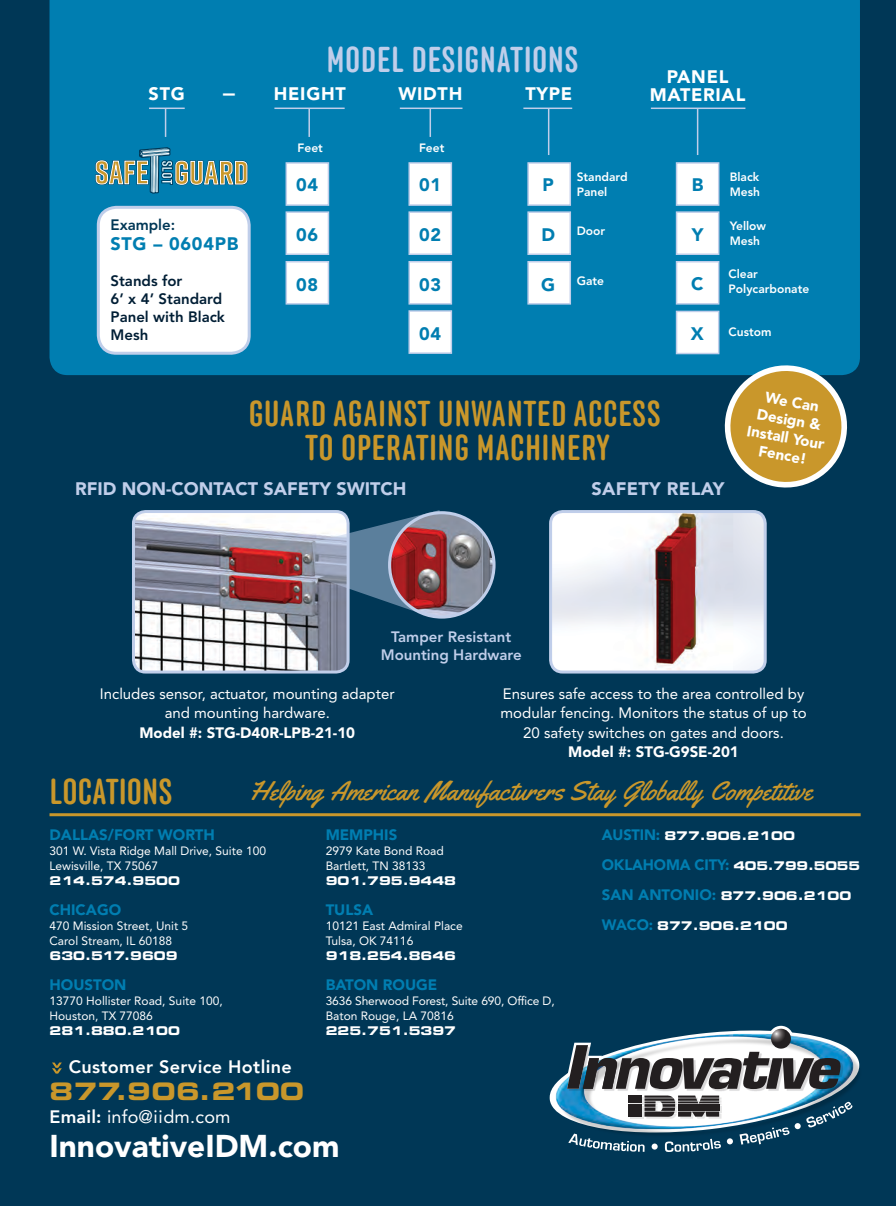
<style>
.page{position:relative;width:896px;height:1206px;background:#003756}
.page>*{position:absolute;margin:0;border:0;box-sizing:border-box;transform-origin:0 0}
.t1{font:500 36px/34.5px "Anchor";letter-spacing:.03em;color:#c9972b;text-align:center}
.t2{font:500 36px "Anchor";letter-spacing:.03em;color:#c0ceea}
.t3{font:900 31.5px "Avenir";color:#fff}
.t4{font:27px "Yellowtail";color:#c9972b}
.t5{font:24px "Eurostile LT Std Bold Ex 2";color:#c9972b}
.t6{font:900 18px "Avenir LT Std";letter-spacing:.04em;color:#fff}
.t7{font:900 18px "Avenir LT Std";letter-spacing:.04em;color:#007eb1}
.t8{font:900 18px "Avenir LT Std";color:#c0ceea}
.t9{font:800 18px "Avenir";letter-spacing:.02em;color:#fff}
.t10{font:18px "Avenir LT Std";letter-spacing:.01em;color:#fff}
.t11{font:900 18px "Avenir LT Std";letter-spacing:.02em;color:#c0ceea}
.t12{font:900 18px "Avenir LT Std";letter-spacing:.04em;color:#fff;scale:1.31 1}
.t13{font:15px/19.5px "Avenir LT Std";color:#fff;text-align:center}
.t14{font:900 15px "Avenir LT Std";color:#007eb1}
.t15{font:900 15px/18px "Avenir LT Std";color:#fff;text-align:center}
.t16{font:800 15px/18px "Avenir LT Std";color:#001e35}
.t17{font:800 15px/18px "Avenir LT Std";color:#c0ceea;text-align:center}
.t18{font:800 15px "Avenir LT Std";color:#003756}
.t19{font:12px/15px "Avenir LT Std";color:#fff}
.t20{font:12px "Eurostile LT Std Bold Ex 2";color:#fff}
.t21{font:800 12px/15px "Avenir LT Std";color:#fff}
.s1{font-family:"Avenir";font-weight:800}
.s2{font-family:"Avenir LT Std";font-weight:900;font-size:15px;color:#007eb1}
.s3{font-family:"Eurostile LT Std Bold Ex 2";font-weight:400;font-size:12px;color:#fff}
</style>
<div class="page">
<div style="left:50px;top:0;width:810px;height:375px;background:#007eb1"></div>
<div style="left:408px;top:162px;width:44px;height:44px;background:#fff;border:2px solid #c0ceea"></div>
<div style="left:408px;top:211px;width:44px;height:44px;background:#fff;border:2px solid #c0ceea"></div>
<div style="left:408px;top:261px;width:44px;height:44px;background:#fff;border:2px solid #c0ceea"></div>
<div style="left:408px;top:310px;width:44px;height:44px;background:#fff;border:2px solid #c0ceea"></div>
<div style="left:675px;top:162px;width:44px;height:44px;background:#fff;border:2px solid #c0ceea"></div>
<div style="left:675px;top:211px;width:44px;height:44px;background:#fff;border:2px solid #c0ceea"></div>
<div style="left:675px;top:261px;width:44px;height:44px;background:#fff;border:2px solid #c0ceea"></div>
<div style="left:675px;top:311px;width:44px;height:43px;background:#fff;border:2px solid #c0ceea"></div>
<div style="left:527px;top:162px;width:44px;height:44px;background:#fff;border:2px solid #c0ceea"></div>
<div style="left:527px;top:211px;width:44px;height:44px;background:#fff;border:2px solid #c0ceea"></div>
<div style="left:527px;top:261px;width:44px;height:44px;background:#fff;border:2px solid #c0ceea"></div>
<div style="left:285px;top:261px;width:44px;height:44px;background:#fff;border:2px solid #c0ceea"></div>
<div style="left:285px;top:162px;width:44px;height:44px;background:#fff;border:2px solid #c0ceea"></div>
<div style="left:285px;top:211px;width:44px;height:44px;background:#fff;border:2px solid #c0ceea"></div>
<svg style="left:52px;top:1063px;width:10px;height:11px"></svg>
<svg style="left:549px;top:1030px;width:310px;height:122px"></svg>
<hr style="left:50px;top:813px;width:810px;height:3px;background:#c9972b">
<hr style="left:149px;top:108px;width:36px;height:1px;background:#c0ceea">
<hr style="left:274px;top:108px;width:70px;height:1px;background:#c0ceea">
<hr style="left:400px;top:108px;width:62px;height:1px;background:#c0ceea">
<hr style="left:651px;top:108px;width:94px;height:1px;background:#c0ceea">
<hr style="left:523px;top:108px;width:49px;height:1px;background:#c0ceea">
<svg style="left:165px;top:109px;width:1px;height:28px"></svg>
<hr style="left:308px;top:108px;width:2px;height:29px;background:#c0ceea">
<hr style="left:429px;top:108px;width:2px;height:29px;background:#c0ceea">
<hr style="left:548px;top:108px;width:1px;height:47px;background:#c0ceea">
<hr style="left:696px;top:108px;width:2px;height:47px;background:#c0ceea">
<div style="left:98px;top:207px;width:151px;height:146px;background:#fff;border-radius:18px"></div>
<div style="left:97px;top:206px;width:154px;height:149px;border:3px solid #c0ceea;border-radius:18px"></div>
<svg style="left:95px;top:147px;width:153px;height:47px;background:#488fa0"></svg>
<img style="left:136px;top:514px;width:211px;height:157px">
<div style="left:132px;top:510px;width:217px;height:164px;border:3px solid #c0ceea;border-radius:12px"></div>
<img style="left:553px;top:512px;width:212px;height:159px">
<div style="left:549px;top:510px;width:217px;height:164px;border:3px solid #c0ceea;border-radius:12px"></div>
<svg style="left:312px;top:510px;width:127px;height:107px"></svg>
<img style="left:389px;top:513px;width:105px;height:104px;border-radius:52px">
<div style="left:388px;top:511px;width:107px;height:108px;border:3px solid #c0ceea;border-radius:50%"></div>
<svg style="left:720px;top:360px;width:131px;height:128px"></svg>
<h3 class="t6" style="left:149px;top:83px;width:38px">STG</h3>
<h3 class="t12" style="left:223px;top:82px;width:11px">–</h3>
<p class="t18" style="left:110px;top:216px;width:66px">Example:</p>
<h3 class="t7" style="left:110px;top:233px;width:129px">STG – 0604PB</h3>
<p class="t16" style="left:110px;top:272px;width:116px">Stands for<br>6’ x 4’ Standard<br>Panel with Black<br>Mesh</p>
<h1 class="t2" style="left:327px;top:38px;width:253px">MODEL DESIGNATIONS</h1>
<h3 class="t6" style="left:666px;top:66px;width:63px">PANEL</h3>
<h3 class="t6" style="left:274px;top:83px;width:73px">HEIGHT</h3>
<h3 class="t6" style="left:398px;top:83px;width:65px">WIDTH</h3>
<h3 class="t6" style="left:525px;top:83px;width:48px">TYPE</h3>
<h3 class="t6" style="left:650px;top:84px;width:97px">MATERIAL</h3>
<p class="t21" style="left:297px;top:140px;width:27px">Feet</p>
<p class="t21" style="left:419px;top:140px;width:27px">Feet</p>
<p class="t21" style="left:576px;top:169px;width:52px">Standard<br>Panel</p>
<h3 class="t7" style="left:296px;top:174px;width:24px">04</h3>
<h3 class="t7" style="left:419px;top:174px;width:24px">01</h3>
<h3 class="t7" style="left:542px;top:174px;width:13px">P</h3>
<h3 class="t7" style="left:691px;top:174px;width:13px">B</h3>
<h3 class="t7" style="left:691px;top:224px;width:13px">Y</h3>
<h3 class="t7" style="left:691px;top:273px;width:14px">C</h3>
<h3 class="t7" style="left:691px;top:322px;width:14px">X</h3>
<p class="t21" style="left:576px;top:224px;width:30px">Door</p>
<h3 class="t7" style="left:296px;top:224px;width:24px">06</h3>
<h3 class="t7" style="left:419px;top:224px;width:24px">02</h3>
<h3 class="t7" style="left:541px;top:224px;width:15px">D</h3>
<h3 class="t7" style="left:296px;top:274px;width:24px">08</h3>
<h3 class="t7" style="left:419px;top:274px;width:24px">03</h3>
<h3 class="t7" style="left:419px;top:323px;width:24px">04</h3>
<p class="t21" style="left:576px;top:273px;width:29px">Gate</p>
<h3 class="t7" style="left:541px;top:274px;width:16px">G</h3>
<p class="t21" style="left:729px;top:169px;width:32px">Black<br>Mesh</p>
<p class="t21" style="left:729px;top:218px;width:38px">Yellow<br>Mesh</p>
<p class="t21" style="left:728px;top:267px;width:82px">Clear<br>Polycarbonate</p>
<p class="t21" style="left:728px;top:325px;width:44px">Custom</p>
<h1 class="t1" style="left:249px;top:396px;width:413px">GUARD AGAINST UNWANTED ACCESS<br>TO OPERATING MACHINERY</h1>
<p class="t15" style="left:755px;top:386px;width:80px;rotate:10deg">We Can<br>Design &amp;<br>Install Your<br>Fence!</p>
<h3 class="t8" style="left:75px;top:478px;width:333px">RFID NON-CONTACT SAFETY SWITCH</h3>
<h3 class="t11" style="left:591px;top:478px;width:134px">SAFETY RELAY</h3>
<p class="t17" style="left:381px;top:628px;width:142px">Tamper Resistant<br>Mounting Hardware</p>
<p class="t13" style="left:100px;top:684px;width:296px">Includes sensor, actuator, mounting adapter and mounting hardware.</p>
<p class="t15" style="left:139px;top:723px;width:217px">Model #: STG-D40R-LPB-21-10</p>
<p class="t13" style="left:500px;top:684px;width:308px">Ensures safe access to the area controlled by modular fencing. Monitors the status of up to<br>20 safety switches on gates and doors.</p>
<p class="t15" style="left:568px;top:743px;width:172px">Model #: STG-G9SE-201</p>
<h1 class="t1" style="left:50px;top:774px;width:124px">LOCATIONS</h1>
<h3 class="t4" style="left:249px;top:774px;width:564px">Helping American Manufacturers Stay Globally Competitive</h3>
<p class="t14" style="left:50px;top:825px;width:167px">DALLAS/FORT WORTH</p>
<p class="t19" style="left:50px;top:843px;width:218px">301 W. Vista Ridge Mall Drive, Suite 100<br>Lewisville, TX 75067</p>
<p class="t20" style="left:50px;top:872px;width:132px">214.574.9500</p>
<p class="t14" style="left:50px;top:900px;width:73px">CHICAGO</p>
<p class="t19" style="left:50px;top:918px;width:140px">470 Mission Street, Unit 5<br>Carol Stream, IL 60188</p>
<p class="t20" style="left:50px;top:947px;width:130px">630.517.9609</p>
<p class="t14" style="left:50px;top:975px;width:78px">HOUSTON</p>
<p class="t19" style="left:50px;top:993px;width:175px">13770 Hollister Road, Suite 100,<br>Houston, TX 77086</p>
<p class="t20" style="left:50px;top:1022px;width:132px">281.880.2100</p>
<p class="t14" style="left:326px;top:825px;width:73px">MEMPHIS</p>
<p class="t19" style="left:326px;top:843px;width:120px">2979 Kate Bond Road<br>Bartlett, TN 38133</p>
<p class="t20" style="left:326px;top:872px;width:132px">901.795.9448</p>
<p class="t14" style="left:326px;top:900px;width:49px">TULSA</p>
<p class="t19" style="left:326px;top:918px;width:138px">10121 East Admiral Place<br>Tulsa, OK 74116</p>
<p class="t20" style="left:326px;top:947px;width:132px">918.254.8646</p>
<p class="t14" style="left:326px;top:975px;width:113px">BATON ROUGE</p>
<p class="t19" style="left:325px;top:993px;width:230px">3636 Sherwood Forest, Suite 690, Office D,<br>Baton Rouge, LA 70816</p>
<p class="t20" style="left:326px;top:1022px;width:132px">225.751.5397</p>
<h3 class="t9" style="left:69px;top:1053px;width:225px">Customer Service Hotline</h3>
<h3 class="t5" style="left:50px;top:1075px;width:256px">877.906.2100</h3>
<h3 class="t10" style="left:50px;top:1106px;width:182px"><span class="s1">Email:</span> info@iidm.com</h3>
<h2 class="t3" style="left:50px;top:1119px;width:291px">InnovativeIDM.com</h2>
<p class="t20" style="left:602px;top:827px;width:194px"><span class="s2">AUSTIN:</span> 877.906.2100</p>
<p class="t14" style="left:602px;top:855px;width:260px">OKLAHOMA CITY: <span class="s3">405.799.5055</span></p>
<p class="t20" style="left:602px;top:887px;width:251px"><span class="s2">SAN ANTONIO:</span> 877.906.2100</p>
<p class="t20" style="left:602px;top:917px;width:187px"><span class="s2">WACO:</span> 877.906.2100</p>
</div>
